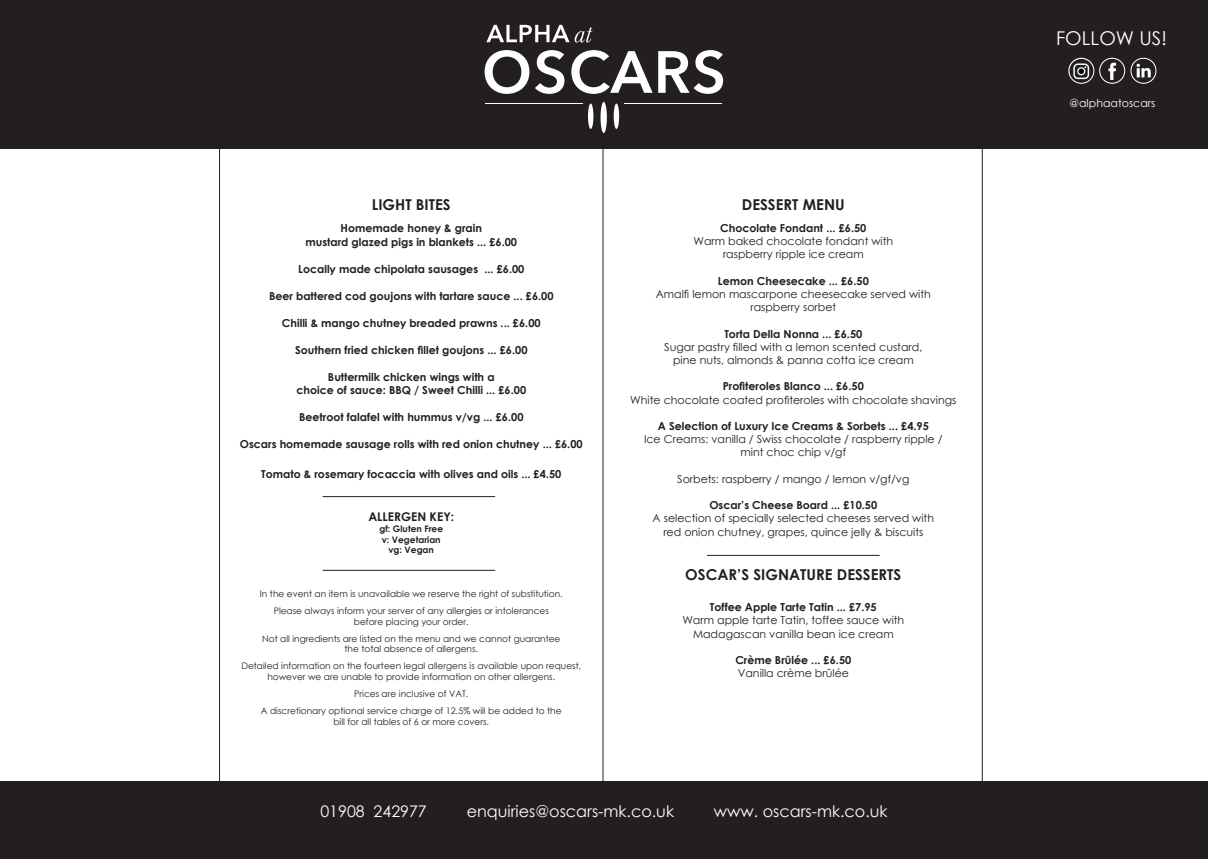
<style>
.page{position:relative;width:1208px;height:859px;background:#fff}
.page>*{position:absolute;margin:0;border:0;box-sizing:border-box;transform-origin:0 0}
.t1{font:19px "Century Gothic";color:#fff}
.t2{font:16px "Century Gothic";color:#fff}
.t3{font:700 15px "Century Gothic";color:#231f20}
.t4{font:700 12px "Century Gothic";color:#231f20}
.t5{font:700 11px/13.5px "Century Gothic";color:#231f20;text-align:center}
.t6{font:11px/13.2px "Century Gothic";color:#231f20;text-align:center}
.t7{font:11px "Century Gothic";color:#fff}
.t8{font:9px/10.8px "Century Gothic";color:#231f20;text-align:center}
.t9{font:700 9px "Century Gothic";color:#231f20}
</style>
<div class="page">
<hr style="left:602px;top:112px;width:1px;height:680px;background:#231f20">
<hr style="left:981px;top:112px;width:1px;height:680px;background:#231f20">
<hr style="left:219px;top:112px;width:1px;height:680px;background:#231f20">
<div style="left:0;top:0;width:1208px;height:148px;background:#231f20"></div>
<div style="left:0;top:781px;width:1208px;height:78px;background:#231f20"></div>
<svg style="left:484px;top:50px;width:45px;height:44px"></svg>
<svg style="left:535px;top:50px;width:29px;height:44px"></svg>
<svg style="left:571px;top:50px;width:81px;height:44px"></svg>
<svg style="left:658px;top:50px;width:65px;height:44px"></svg>
<div style="left:600px;top:102px;width:7px;height:31px;background:#fff;border-radius:50%"></div>
<div style="left:588px;top:104px;width:5px;height:25px;background:#fff;border-radius:50%"></div>
<div style="left:613px;top:104px;width:6px;height:25px;background:#fff;border-radius:50%"></div>
<svg style="left:486px;top:25px;width:106px;height:18px"></svg>
<hr style="left:485px;top:103px;width:98px;height:1px;background:#fff">
<hr style="left:624px;top:103px;width:98px;height:1px;background:#fff">
<hr style="left:707px;top:555px;width:172px;height:1px;background:#231f20">
<hr style="left:323px;top:570px;width:172px;height:1px;background:#231f20">
<hr style="left:323px;top:496px;width:172px;height:1px;background:#231f20">
<div style="left:1099px;top:58px;width:26px;height:26px;border:1px solid #fff;border-radius:50%"></div>
<svg style="left:1132px;top:58px;width:24px;height:25px"></svg>
<div style="left:1130px;top:58px;width:26px;height:26px;border:1px solid #fff;border-radius:50%"></div>
<svg style="left:1069px;top:58px;width:55px;height:25px"></svg>
<div style="left:1068px;top:58px;width:26px;height:26px;border:1px solid #fff;border-radius:50%"></div>
<p class="t3" style="left:372px;top:193px;width:80px">LIGHT BITES</p>
<p class="t5" style="left:305px;top:221px;width:213px">Homemade honey &amp; grain<br>mustard glazed pigs in blankets ... £6.00</p>
<p class="t5" style="left:298px;top:262px;width:228px">Locally made chipolata sausages ... £6.00</p>
<p class="t5" style="left:269px;top:289px;width:286px">Beer battered cod goujons with tartare sauce ... £6.00</p>
<p class="t5" style="left:282px;top:316px;width:260px">Chilli &amp; mango chutney breaded prawns ... £6.00</p>
<p class="t5" style="left:295px;top:343px;width:234px">Southern fried chicken fillet goujons ... £6.00</p>
<p class="t5" style="left:296px;top:370px;width:231px">Buttermilk chicken wings with a<br>choice of sauce: BBQ / Sweet Chilli ... £6.00</p>
<p class="t5" style="left:299px;top:410px;width:226px">Beetroot falafel with hummus v/vg ... £6.00</p>
<p class="t5" style="left:240px;top:437px;width:344px">Oscars homemade sausage rolls with red onion chutney ... £6.00</p>
<p class="t5" style="left:261px;top:467px;width:302px">Tomato &amp; rosemary focaccia with olives and oils ... £4.50</p>
<p class="t4" style="left:368px;top:508px;width:87px">ALLERGEN KEY:</p>
<p class="t9" style="left:379px;top:522px;width:65px">gf: Gluten Free</p>
<p class="t9" style="left:382px;top:533px;width:60px">v: Vegetarian</p>
<p class="t9" style="left:388px;top:543px;width:47px">vg: Vegan</p>
<p class="t8" style="left:260px;top:588px;width:304px">In the event an item is unavailable we reserve the right of substitution.</p>
<p class="t8" style="left:274px;top:605px;width:277px">Please always inform your server of any allergies or intolerances before placing your order.</p>
<p class="t8" style="left:262px;top:633px;width:300px">Not all ingredients are listed on the menu and we cannot guarantee the total absence of allergens.</p>
<p class="t8" style="left:241px;top:660px;width:341px">Detailed information on the fourteen legal allergens is available upon request, however we are unable to provide information on other allergens.</p>
<p class="t8" style="left:354px;top:688px;width:116px">Prices are inclusive of VAT.</p>
<p class="t8" style="left:261px;top:705px;width:302px">A discretionary optional service charge of 12.5% will be added to the bill for all tables of 6 or more covers.</p>
<p class="t3" style="left:742px;top:193px;width:104px">DESSERT MENU</p>
<p class="t5" style="left:720px;top:221px;width:148px">Chocolate Fondant ... £6.50</p>
<p class="t6" style="left:693px;top:234px;width:201px">Warm baked chocolate fondant with</p>
<p class="t6" style="left:723px;top:248px;width:142px">raspberry ripple ice cream</p>
<p class="t5" style="left:718px;top:274px;width:152px">Lemon Cheesecake ... £6.50</p>
<p class="t6" style="left:656px;top:287px;width:277px">Amalfi lemon mascarpone cheesecake served with raspberry sorbet</p>
<p class="t5" style="left:724px;top:326px;width:139px">Torta Della Nonna ... £6.50</p>
<p class="t6" style="left:664px;top:340px;width:260px">Sugar pastry filled with a lemon scented custard, pine nuts, almonds &amp; panna cotta ice cream</p>
<p class="t5" style="left:723px;top:379px;width:143px">Profiteroles Blanco ... £6.50</p>
<p class="t6" style="left:630px;top:393px;width:328px">White chocolate coated profiteroles with chocolate shavings</p>
<p class="t5" style="left:658px;top:419px;width:273px">A Selection of Luxury Ice Creams &amp; Sorbets ... £4.95</p>
<p class="t6" style="left:644px;top:432px;width:300px">Ice Creams: vanilla / Swiss chocolate / raspberry ripple /</p>
<p class="t6" style="left:740px;top:446px;width:107px">mint choc chip v/gf</p>
<p class="t6" style="left:677px;top:472px;width:234px">Sorbets: raspberry / mango / lemon v/gf/vg</p>
<p class="t5" style="left:709px;top:498px;width:169px">Oscar’s Cheese Board ... £10.50</p>
<p class="t6" style="left:652px;top:512px;width:283px">A selection of specially selected cheeses served with red onion chutney, grapes, quince jelly &amp; biscuits</p>
<p class="t3" style="left:685px;top:563px;width:217px">OSCAR’S SIGNATURE DESSERTS</p>
<p class="t5" style="left:710px;top:600px;width:168px">Toffee Apple Tarte Tatin ... £7.95</p>
<p class="t6" style="left:682px;top:614px;width:223px">Warm apple tarte Tatin, toffee sauce with<br>Madagascan vanilla bean ice cream</p>
<p class="t5" style="left:735px;top:653px;width:117px">Crème Brûlée ... £6.50</p>
<p class="t6" style="left:737px;top:666px;width:113px">Vanilla crème brûlée</p>
<p class="t2" style="left:320px;top:800px;width:108px">01908 242977</p>
<p class="t2" style="left:467px;top:800px;width:209px">enquiries@oscars-mk.co.uk</p>
<p class="t2" style="left:714px;top:800px;width:175px">www. oscars-mk.co.uk</p>
<p class="t1" style="left:1056px;top:25px;width:112px">FOLLOW US!</p>
<p class="t7" style="left:1069px;top:96px;width:87px">@alphaatoscars</p>
</div>
